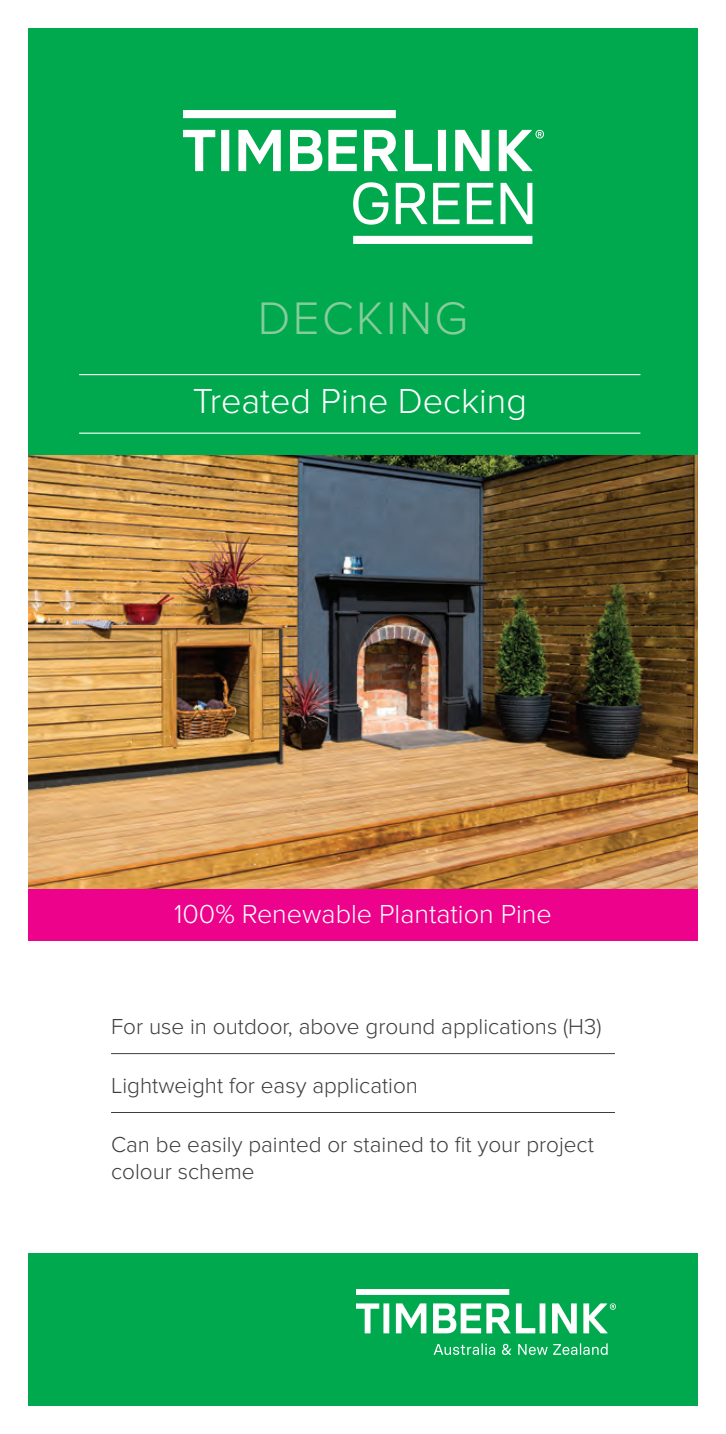
<style>
.page{position:relative;width:726px;height:1434px;background:#fff}
.page>*{position:absolute;margin:0;border:0;box-sizing:border-box;transform-origin:0 0}
.t1{font:300 47.25px "Proxima Nova";letter-spacing:.05em;color:#88cc9c}
.t2{font:300 36px "Proxima Nova";color:#fff}
.t3{font:300 27px "Proxima Nova";color:#fff}
.t4{font:300 22.5px/27px "Proxima Nova";color:#3e3e3f}
</style>
<div class="page">
<div style="left:28px;top:28px;width:670px;height:427px;background:#00a94e"></div>
<hr style="left:79px;top:374px;width:561px;height:1px;background:#fff">
<hr style="left:79px;top:433px;width:561px;height:1px;background:#fff">
<img style="left:28px;top:455px;width:670px;height:434px">
<div style="left:28px;top:889px;width:670px;height:51px;background:#ed028c"></div>
<hr style="left:111px;top:1053px;width:504px;height:1px;background:#3e3e3f">
<hr style="left:111px;top:1112px;width:504px;height:1px;background:#3e3e3f">
<div style="left:28px;top:1254px;width:670px;height:152px;background:#00a94e"></div>
<img style="left:183px;top:110px;width:360px;height:133px">
<img style="left:357px;top:1289px;width:258px;height:65px">
<h1 class="t1" style="left:258px;top:291px;width:212px">DECKING</h1>
<h2 class="t2" style="left:193px;top:381px;width:336px">Treated Pine Decking</h2>
<p class="t3" style="left:174px;top:899px;width:379px">100% Renewable Plantation Pine</p>
<p class="t4" style="left:111px;top:1013px;width:492px">For use in outdoor, above ground applications (H3)</p>
<p class="t4" style="left:111px;top:1072px;width:308px">Lightweight for easy application</p>
<p class="t4" style="left:111px;top:1131px;width:484px">Can be easily painted or stained to fit your project colour scheme</p>
</div>
